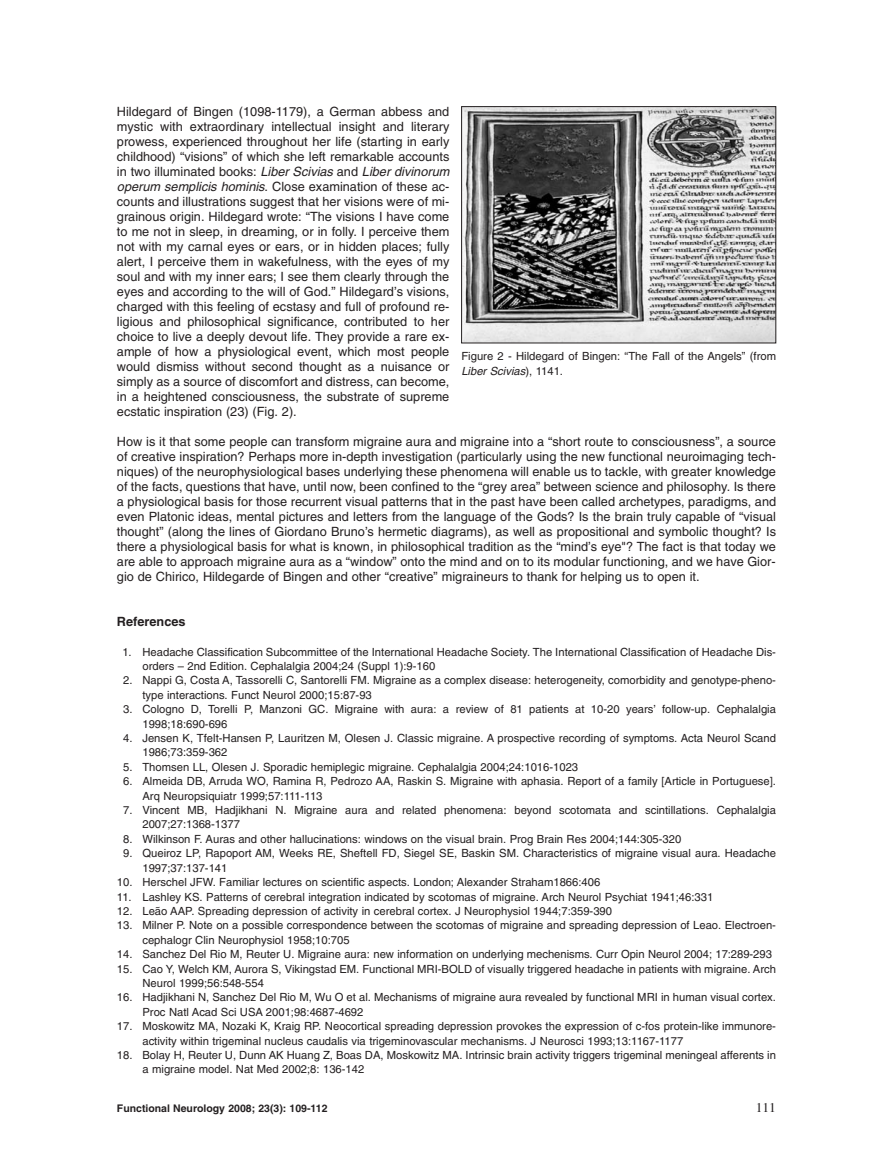
<style>
.page{position:relative;width:893px;height:1149px;background:#fff}
.page>*{position:absolute;margin:0;border:0;box-sizing:border-box;transform-origin:0 0}
.t1{font:13.5px "Times";color:#231f20}
.t2{font:12.75px/15px "Helvetica";color:#231f20}
.t3{font:700 12.75px "Helvetica";color:#231f20}
.t4{font:11.25px/14.4px "Helvetica";color:#231f20}
.t5{font:700 10.5px "Helvetica";color:#231f20}
.s1{font-style:italic}
.s2{color:#fff}
</style>
<div class="page">
<img style="left:463px;top:108px;width:311px;height:233px">
<div style="left:461px;top:106px;width:315px;height:237px;border:1px solid #231f20"></div>
<p class="t2" style="left:117px;top:105px;width:336px">Hildegard of Bingen (1098-1179), a German abbess and mystic with extraordinary intellectual insight and literary prowess, experienced throughout her life (starting in early childhood) “visions” of which she left remarkable accounts i n two i l l u m i n at e d b o o ks : <span class="s1">Liber Scivias</span> a n d <span class="s1">Liber divinorum operum semplicis hominis</span>. Close examination of these ac&shy;counts and illustrations suggest that her visions were of mi&shy;grainous origin. Hildegard wrote: “The visions I have come to me not in sleep, in dreaming, or in folly. I perceive them not with my carnal eyes or ears, or in hidden places; fully alert, I perceive them in wakefulness, with the eyes of my soul and with my inner ears; I see them clearly through the eyes and according to the will of God.” Hildegard’s visions, charged with this feeling of ecstasy and full of profound re&shy;ligious and philosophical significance, contributed to her choice to live a deeply devout life. They provide a rare ex&shy;ample of how a physiological event, which most people would dismiss without second thought as a nuisance or simply as a source of discomfort and distress, can become, in a heightened consciousness, the substrate of supreme ecstatic inspiration (23) (Fig. 2).</p>
<p class="t2" style="left:117px;top:435px;width:661px;text-align:justify">How is it that some people can transform migraine aura and migraine into a “short route to consciousness”, a source of creative inspiration? Perhaps more in-depth investigation (particularly using the new functional neuroimaging tech&shy;niques) of the neurophysiological bases underlying these phenomena will enable us to tackle, with greater knowledge of the facts, questions that have, until now, been confined to the “grey area” between science and philosophy. Is there a physiological basis for those recurrent visual patterns that in the past have been called archetypes, paradigms, and even Platonic ideas, mental pictures and letters from the language of the Gods? Is the brain truly capable of “visual thought” (along the lines of Giordano Bruno’s hermetic diagrams), as well as propositional and symbolic thought? Is there a physiological basis for what is known, in philosophical tradition as the “mind’s eye"? The fact is that today we are able to approach migraine aura as a “window” onto the mind and on to its modular functioning, and we have Gior&shy;gio de Chirico, Hildegarde of Bingen and other “creative” migraineurs to thank for helping us to open it.</p>
<p class="t3" style="left:117px;top:616px;width:70px">References</p>
<p class="t4" style="left:142px;top:645px;width:635px;text-indent:-26px"><span class="s2">1</span>1. Headache Classification Subcommittee of the International Headache Society. The International Classification of Headache Dis&shy;orders – 2nd Edition. Cephalalgia 2004;24 (Suppl 1):9-160</p>
<p class="t4" style="left:142px;top:674px;width:635px;text-indent:-26px"><span class="s2">1</span>2. Nappi G, Costa A, Tassorelli C, Santorelli FM. Migraine as a complex disease: heterogeneity, comorbidity and genotype-pheno&shy;type interactions. Funct Neurol 2000;15:87-93</p>
<p class="t4" style="left:142px;top:703px;width:635px;text-indent:-26px"><span class="s2">1</span>3. Cologno D, Torelli P, Manzoni GC. Migraine with aura: a review of 81 patients at 10-20 years’ follow-up. Cephalalgia<br>1998;18:690-696</p>
<p class="t4" style="left:142px;top:731px;width:635px;text-indent:-26px"><span class="s2">1</span>4. Jensen K, Tfelt-Hansen P, Lauritzen M, Olesen J. Classic migraine. A prospective recording of symptoms. Acta Neurol Scand<br>1986;73:359-362</p>
<p class="t4" style="left:117px;top:760px;width:463px"><span class="s2">1</span>5. Thomsen LL, Olesen J. Sporadic hemiplegic migraine. Cephalalgia 2004;24:1016-1023</p>
<p class="t4" style="left:142px;top:775px;width:635px;text-indent:-26px"><span class="s2">1</span>6. Almeida DB, Arruda WO, Ramina R, Pedrozo AA, Raskin S. Migraine with aphasia. Report of a family [Article in Portuguese].<br>Arq Neuropsiquiatr 1999;57:111-113</p>
<p class="t4" style="left:142px;top:803px;width:635px;text-indent:-26px"><span class="s2">1</span>7. Vincent MB, Hadjikhani N. Migraine aura and related phenomena: beyond scotomata and scintillations. Cephalalgia<br>2007;27:1368-1377</p>
<p class="t4" style="left:117px;top:832px;width:566px"><span class="s2">1</span>8. Wilkinson F. Auras and other hallucinations: windows on the visual brain. Prog Brain Res 2004;144:305-320</p>
<p class="t4" style="left:142px;top:847px;width:635px;text-indent:-26px"><span class="s2">1</span>9. Queiroz LP, Rapoport AM, Weeks RE, Sheftell FD, Siegel SE, Baskin SM. Characteristics of migraine visual aura. Headache<br>1997;37:137-141</p>
<p class="t4" style="left:117px;top:875px;width:485px">10. Herschel JFW. Familiar lectures on scientific aspects. London; Alexander Straham1866:406</p>
<p class="t4" style="left:117px;top:890px;width:598px">11. Lashley KS. Patterns of cerebral integration indicated by scotomas of migraine. Arch Neurol Psychiat 1941;46:331</p>
<p class="t4" style="left:117px;top:904px;width:497px">12. Leão AAP. Spreading depression of activity in cerebral cortex. J Neurophysiol 1944;7:359-390</p>
<p class="t4" style="left:142px;top:919px;width:635px;text-indent:-26px">13. Milner P. Note on a possible correspondence between the scotomas of migraine and spreading depression of Leao. Electroen&shy;cephalogr Clin Neurophysiol 1958;10:705</p>
<p class="t4" style="left:117px;top:947px;width:656px">14. Sanchez Del Rio M, Reuter U. Migraine aura: new information on underlying mechenisms. Curr Opin Neurol 2004; 17:289-293</p>
<p class="t4" style="left:142px;top:962px;width:635px;text-indent:-26px">15. Cao Y, Welch KM, Aurora S, Vikingstad EM. Functional MRI-BOLD of visually triggered headache in patients with migraine. Arch<br>Neurol 1999;56:548-554</p>
<p class="t4" style="left:142px;top:991px;width:635px;text-indent:-26px">16. Hadjikhani N, Sanchez Del Rio M, Wu O et al. Mechanisms of migraine aura revealed by functional MRI in human visual cortex.<br>Proc Natl Acad Sci USA 2001;98:4687-4692</p>
<p class="t4" style="left:142px;top:1019px;width:635px;text-indent:-26px">17. Moskowitz MA, Nozaki K, Kraig RP. Neocortical spreading depression provokes the expression of c-fos protein-like immunore&shy;activity within trigeminal nucleus caudalis via trigeminovascular mechanisms. J Neurosci 1993;13:1167-1177</p>
<p class="t4" style="left:142px;top:1048px;width:635px;text-indent:-26px">18. Bolay H, Reuter U, Dunn AK Huang Z, Boas DA, Moskowitz MA. Intrinsic brain activity triggers trigeminal meningeal afferents in a migraine model. Nat Med 2002;8: 136-142</p>
<p class="t5" style="left:117px;top:1104px;width:212px">Functional Neurology 2008; 23(3): 109-112</p>
<p class="t1" style="left:756px;top:1102px;width:22px">111</p>
<p class="t4" style="left:461px;top:350px;width:316px">Figure 2 - Hildegard of Bingen: “The Fall of the Angels” (from<br><span class="s1">Liber Scivias</span>) , 11 4 1 .</p>
</div>
